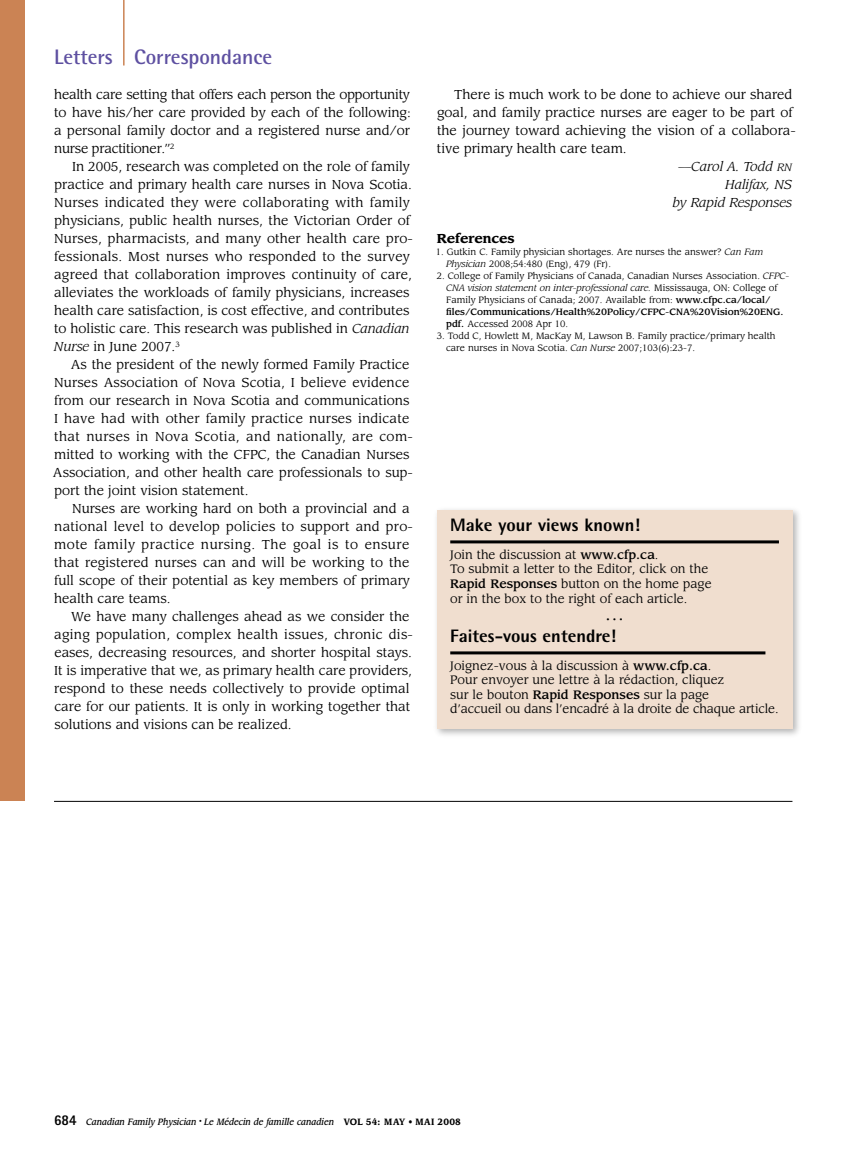
<style>
.page{position:relative;width:851px;height:1161px;background:#fff}
.page>*{position:absolute;margin:0;border:0;box-sizing:border-box;transform-origin:0 0}
.t1{font:700 21px "Rotis Semi Sans Std";color:#5e50a1}
.t2{font:19.5px "Leawood Std";color:#000}
.t3{font:800 18px "Rotis Semi Sans Std";color:#000}
.t4{font:12.75px/18px "Leawood Std";color:#000}
.t5{font:italic 12.75px "Leawood Std";color:#000}
.t6{font:700 12.75px "Leawood Std";color:#000}
.t7{font:12px/14.5px "Leawood Std";color:#000}
.t8{font:9px/12px "Leawood Std";color:#000}
.t9{font:italic 500 9px "Leawood Std";color:#000;scale:.9 1}
.s1{font-style:italic}
.s2{font-size:10.5px}
.s3{font-weight:500}
.s4{font-family:"Rotis Sans Serif Std";font-weight:800;font-style:normal;font-size:15px}
.s5{font-weight:700;font-style:normal}
</style>
<div class="page">
<hr style="left:123px;top:0;width:1px;height:66px;background:#cb8354">
<div style="left:432px;top:506px;width:371px;height:233px;background:#000;opacity:.3"></div>
<div style="left:436px;top:510px;width:356px;height:219px;background:#f0decf"></div>
<hr style="left:450px;top:540px;width:328px;height:3px;background:#000">
<hr style="left:450px;top:651px;width:315px;height:3px;background:#000">
<div style="left:0;top:0;width:24px;height:801px;background:#cb8354"></div>
<hr style="left:54px;top:801px;width:738px;height:1px;background:#000">
<h1 class="t1" style="left:54px;top:44px;width:220px">Letters Correspondance</h1>
<p class="t4" style="left:54px;top:86px;width:358px;text-align:justify">health care setting that offers each person the opportunity to have his/her care provided by each of the following: a personal family doctor and a registered nurse and/or nurse practitioner.”<sup>2</sup></p>
<p class="t4" style="left:54px;top:158px;width:361px;text-indent:18px">In 2005, research was completed on the role of family practice and primary health care nurses in Nova Scotia.<br>Nurses indicated they were collaborating with family physicians, public health nurses, the Victorian Order of Nurses, pharmacists, and many other health care pro&shy;fessionals. Most nurses who responded to the survey agreed that collaboration improves continuity of care, alleviates the workloads of family physicians, increases health care satisfaction, is cost effective, and contributes to holistic care. This research was published in <span class="s1">Canadian Nurse</span> in June 2007.<sup>3</sup></p>
<p class="t4" style="left:53px;top:356px;width:361px;text-indent:18px">As the president of the newly formed Family Practice Nurses Association of Nova Scotia, I believe evidence from our research in Nova Scotia and communications I have had with other family practice nurses indicate that nurses in Nova Scotia, and nationally, are com&shy;mitted to working with the CFPC, the Canadian Nurses Association, and other health care professionals to sup&shy;port the joint vision statement.</p>
<p class="t4" style="left:54px;top:500px;width:360px;text-indent:18px">Nurses are working hard on both a provincial and a national level to develop policies to support and pro&shy;mote family practice nursing. The goal is to ensure that registered nurses can and will be working to the full scope of their potential as key members of primary health care teams.</p>
<p class="t4" style="left:54px;top:608px;width:360px;text-indent:17px">We have many challenges ahead as we consider the aging population, complex health issues, chronic dis&shy;eases, decreasing resources, and shorter hospital stays.<br>It is imperative that we, as primary health care providers, respond to these needs collectively to provide optimal care for our patients. It is only in working together that solutions and visions can be realized.</p>
<p class="t4" style="left:454px;top:86px;width:340px">There is much work to be done to achieve our shared</p>
<p class="t4" style="left:437px;top:104px;width:357px">goal, and family practice nurses are eager to be part of</p>
<p class="t4" style="left:437px;top:122px;width:360px">the journey toward achieving the vision of a collabora-</p>
<p class="t4" style="left:437px;top:140px;width:191px">tive primary health care team.</p>
<p class="t5" style="left:678px;top:159px;width:115px">—Carol A. Todd <span class="s2">RN</span></p>
<p class="t5" style="left:725px;top:177px;width:68px">Halifax, NS</p>
<p class="t5" style="left:672px;top:195px;width:121px">by Rapid Responses</p>
<p class="t6" style="left:437px;top:231px;width:79px">References</p>
<p class="t8" style="left:446px;top:246px;width:318px;text-indent:-10px">1. Gutkin C. Family physician shortages. Are nurses the answer? <span class="s1">Can Fam<br>Physician</span> 2008;54:480 (Eng), 479 (Fr).</p>
<p class="t8" style="left:446px;top:270px;width:345px;text-indent:-9px">2. College of Family Physicians of Canada, Canadian Nurses Association. <span class="s1">CFPC-CNA vision statement on inter-professional care.</span> Mississauga, ON: College of Family Physicians of Canada; 2007. Available from: <span class="s3">www.cfpc.ca/local/ files/Communications/Health%20Policy/CFPC-CNA%20Vision%20ENG. pdf.</span> Accessed 2008 Apr 10.</p>
<p class="t8" style="left:446px;top:330px;width:331px;text-indent:-9px">3. Todd C, Howlett M, MacKay M, Lawson B. Family practice/primary health care nurses in Nova Scotia. <span class="s1">Can Nurse</span> 2007;103(6):23-7.</p>
<h3 class="t3" style="left:450px;top:514px;width:191px">Make your views known!</h3>
<p class="t7" style="left:450px;top:548px;width:263px">Join the discussion at <span class="s3">www.cfp.ca</span>.<br>To submit a letter to the Editor, click on the <span class="s3">Rapid Responses</span> button on the home page or in the box to the right of each article.</p>
<h2 class="t2" style="left:604px;top:601px;width:21px">…</h2>
<h3 class="t3" style="left:450px;top:625px;width:167px">Faites-vous entendre!</h3>
<p class="t7" style="left:450px;top:659px;width:330px">Joignez-vous à la discussion à <span class="s3">www.cfp.ca</span>.<br>Pour envoyer une lettre à la rédaction, cliquez<br>sur le bouton <span class="s3">Rapid Responses</span> sur la page<br>d’accueil ou dans l’encadré à la droite de chaque article.</p>
<p class="t9" style="left:54px;top:1116px;width:453px"><span class="s4">684</span> Canadian Family Physician <sup>•</sup> Le Médecin de famille canadien <span class="s5">Vol 54: may • mai 2008</span></p>
</div>
